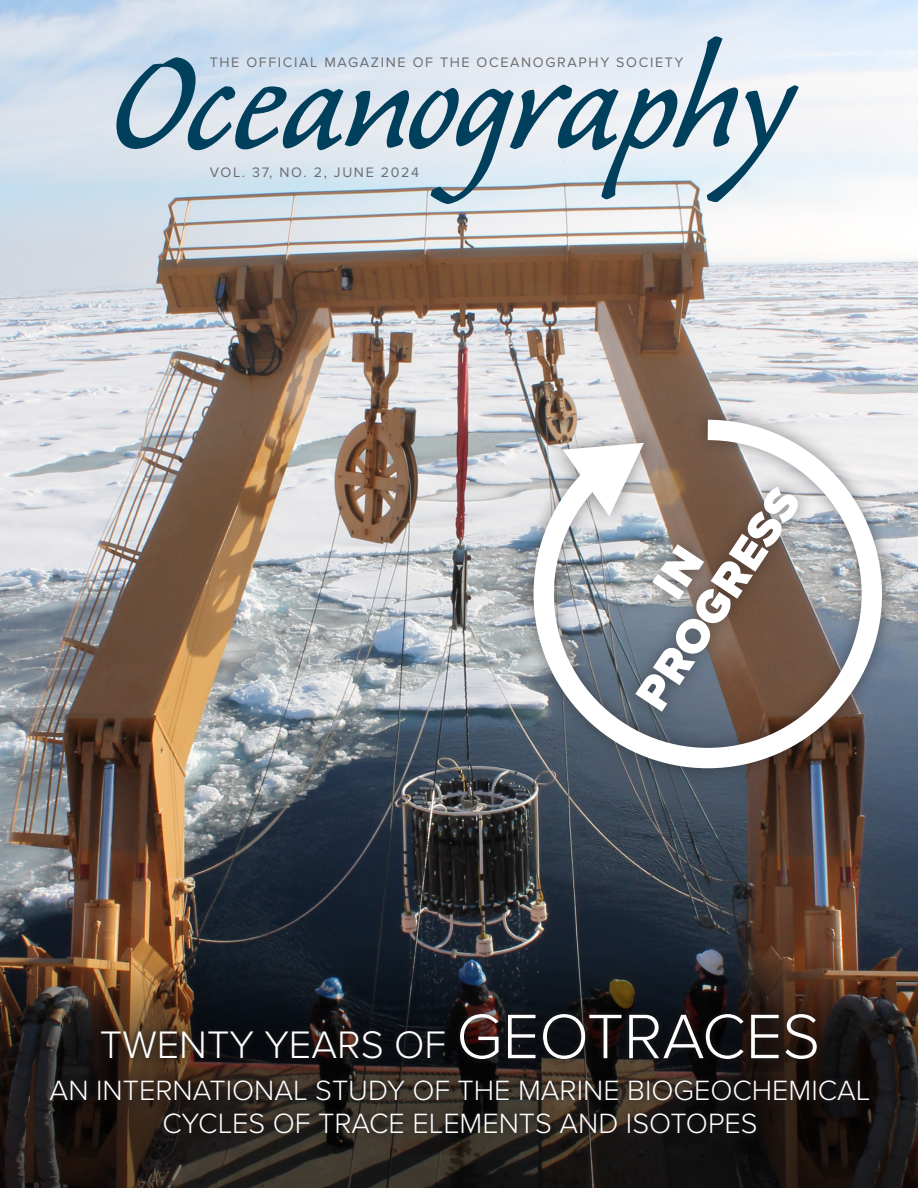
<style>
.page{position:relative;width:918px;height:1188px;background:#fff}
.page>*{position:absolute;margin:0;border:0;box-sizing:border-box;transform-origin:0 0}
.t1{font:177px "Caliban Std";letter-spacing:-.02em;color:#00405c}
.t2{font:900 48px/47.8px "Proxima Nova";color:#fff;text-align:center}
.t3{font:300 39.75px "Proxima Nova";color:#fff}
.t4{font:300 28.95px "Proxima Nova";color:#fff}
.t5{font:14.25px "Proxima Nova";letter-spacing:.115em;color:#6c6d70}
.s1{font-size:65.1px}
</style>
<div class="page">
<img style="left:0;top:0;width:918px;height:948px">
<svg style="left:0;top:948px;width:918px;height:240px;background:#2c2521"></svg>
<svg style="left:43px;top:1007px;width:833px;height:133px;background:#221b18"></svg>
<div style="left:517px;top:403px;width:382px;height:382px;background:#231f20;opacity:.5"></div>
<img style="left:534px;top:420px;width:348px;height:348px">
<svg style="left:563px;top:443px;width:81px;height:73px"></svg>
<p class="t1" style="left:109px;top:14px;width:683px">Oceanography</p>
<p class="t5" style="left:210px;top:54px;width:475px">THE OFFICIAL MAGAZINE OF THE OCEANOGRAPHY SOCIETY</p>
<p class="t5" style="left:210px;top:164px;width:211px">VOL. 37, NO. 2, JUNE 2024</p>
<p class="t2" style="left:587px;top:664px;width:257px;rotate:-56deg">IN<br>PROGRESS</p>
<p class="t3" style="left:100px;top:1015px;width:722px">TWENTY YEARS OF <span class="s1">GEOTRACES</span></p>
<p class="t4" style="left:50px;top:1069px;width:822px">AN INTERNATIONAL STUDY OF THE MARINE BIOGEOCHEMICAL</p>
<p class="t4" style="left:162px;top:1102px;width:597px">CYCLES OF TRACE ELEMENTS AND ISOTOPES</p>
</div>
